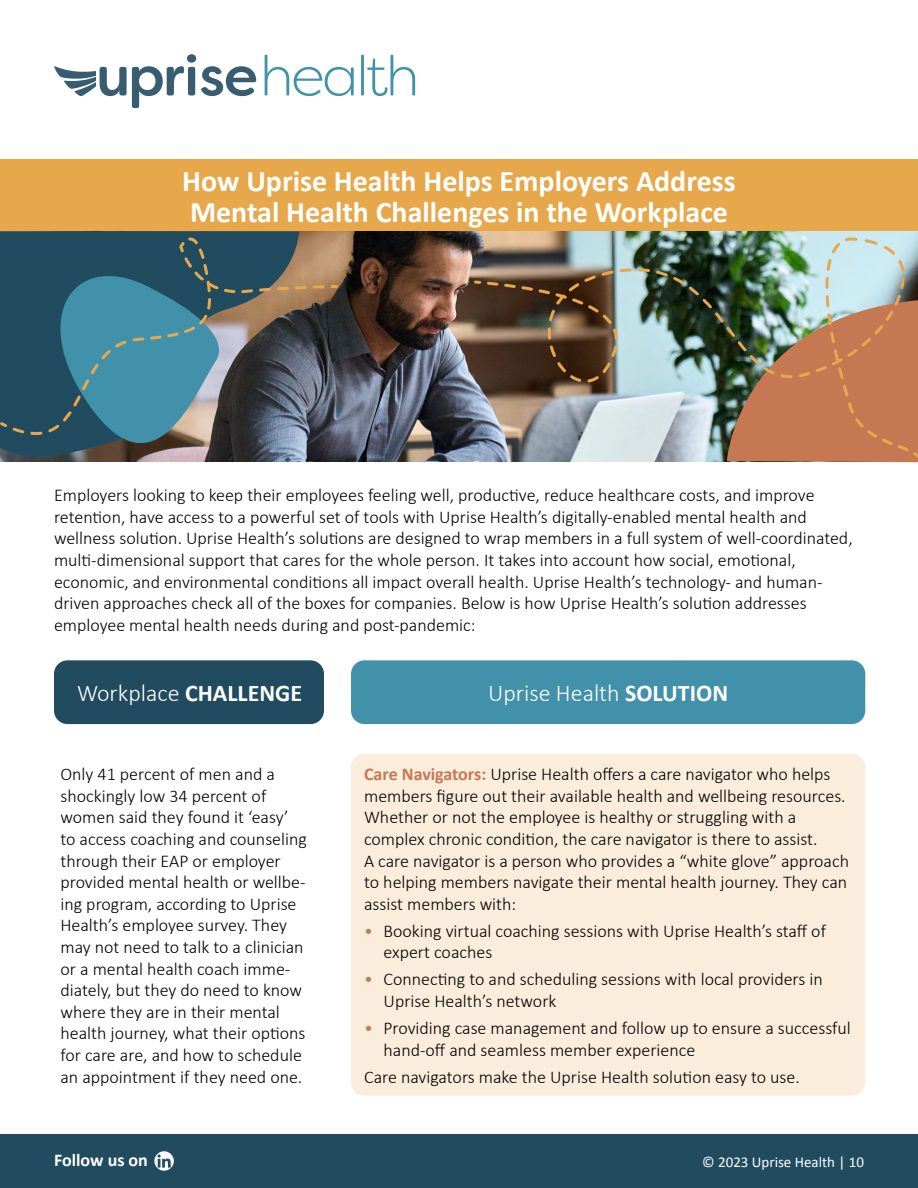
<style>
.page{position:relative;width:918px;height:1188px;background:#fff}
.page>*{position:absolute;margin:0;border:0;box-sizing:border-box;transform-origin:0 0}
.t1{font:700 30px/31.5px "Calibri";color:#fff}
.t2{font:300 24px "Calibri";color:#fff}
.t3{font:300 18px/21.6px "Calibri";color:#000}
.t4{font:700 18px "Calibri";color:#fff}
.t5{font:15px "Calibri";color:#fff}
.s1{font-weight:700}
.s2{font-weight:700;color:#c67852}
.s3{color:#c67852}
</style>
<div class="page">
<div style="left:351px;top:754px;width:514px;height:342px;background:#faeddb;border-radius:14px"></div>
<div style="left:54px;top:660px;width:270px;height:64px;background:#214c60;border-radius:14px"></div>
<div style="left:351px;top:660px;width:514px;height:64px;background:#4291aa;border-radius:14px"></div>
<div style="left:0;top:159px;width:918px;height:73px;background:#e6a84a"></div>
<img style="left:299px;top:232px;width:619px;height:229px">
<svg style="left:265px;top:55px;width:89px;height:41px"></svg>
<svg style="left:361px;top:55px;width:54px;height:41px"></svg>
<svg style="left:54px;top:54px;width:202px;height:54px"></svg>
<div style="left:0;top:1134px;width:918px;height:54px;background:#214c60"></div>
<svg style="left:154px;top:1151px;width:20px;height:20px"></svg>
<svg style="left:0;top:232px;width:299px;height:230px;background:#3d586a"></svg>
<svg style="left:25px;top:430px;width:212px;height:32px;background:#68615f"></svg>
<svg style="left:10px;top:430px;width:123px;height:26px;background:#334f59"></svg>
<svg style="left:0;top:239px;width:340px;height:191px;background:#466975"></svg>
<img style="left:472px;top:237px;width:446px;height:223px">
<h1 class="t1" style="left:182px;top:164px;width:555px">How Uprise Health Helps Employers Address<br>Mental Health Challenges in the Workplace</h1>
<p class="t3" style="left:54px;top:484px;width:800px">Employers looking to keep their employees feeling well, productive, reduce healthcare costs, and improve retention, have access to a powerful set of tools with Uprise Health’s digitally-enabled mental health and wellness solution. Uprise Health’s solutions are designed to wrap members in a full system of well-coordinated, multi-dimensional support that cares for the whole person. It takes into account how social, emotional, economic, and environmental conditions all impact overall health. Uprise Health’s technology- and human&shy;driven approaches check all of the boxes for companies. Below is how Uprise Health’s solution addresses employee mental health needs during and post-pandemic:</p>
<h2 class="t2" style="left:77px;top:678px;width:227px">Workplace <span class="s1">CHALLENGE</span></h2>
<h2 class="t2" style="left:488px;top:678px;width:242px">Uprise Health <span class="s1">SOLUTION</span></h2>
<p class="t3" style="left:60px;top:763px;width:248px">Only 41 percent of men and a shockingly low 34 percent of women said they found it ‘easy’ to access coaching and counseling through their EAP or employer provided mental health or wellbe&shy;ing program, according to Uprise<br>Health’s employee survey. They may not need to talk to a clinician or a mental health coach imme&shy;diately, but they do need to know where they are in their mental health journey, what their options for care are, and how to schedule an appointment if they need one.</p>
<p class="t3" style="left:364px;top:763px;width:486px"><span class="s2">Care Navigators:</span> Uprise Health offers a care navigator who helps members figure out their available health and wellbeing resources.<br>Whether or not the employee is healthy or struggling with a complex chronic condition, the care navigator is there to assist.<br>A care navigator is a person who provides a “white glove” approach to helping members navigate their mental health journey. They can assist members with:</p>
<p class="t3" style="left:384px;top:920px;width:444px;text-indent:-19px"><span class="s3">•</span> Booking virtual coaching sessions with Uprise Health’s staff of expert coaches</p>
<p class="t3" style="left:384px;top:969px;width:441px;text-indent:-19px"><span class="s3">•</span> Connecting to and scheduling sessions with local providers in<br>Uprise Health’s network</p>
<p class="t3" style="left:384px;top:1017px;width:469px;text-indent:-19px"><span class="s3">•</span> Providing case management and follow up to ensure a successful hand-off and seamless member experience</p>
<p class="t3" style="left:364px;top:1066px;width:437px">Care navigators make the Uprise Health solution easy to use.</p>
<p class="t4" style="left:54px;top:1147px;width:95px">Follow us on</p>
<p class="t5" style="left:702px;top:1151px;width:163px">© 2023 Uprise Health | 10</p>
</div>
